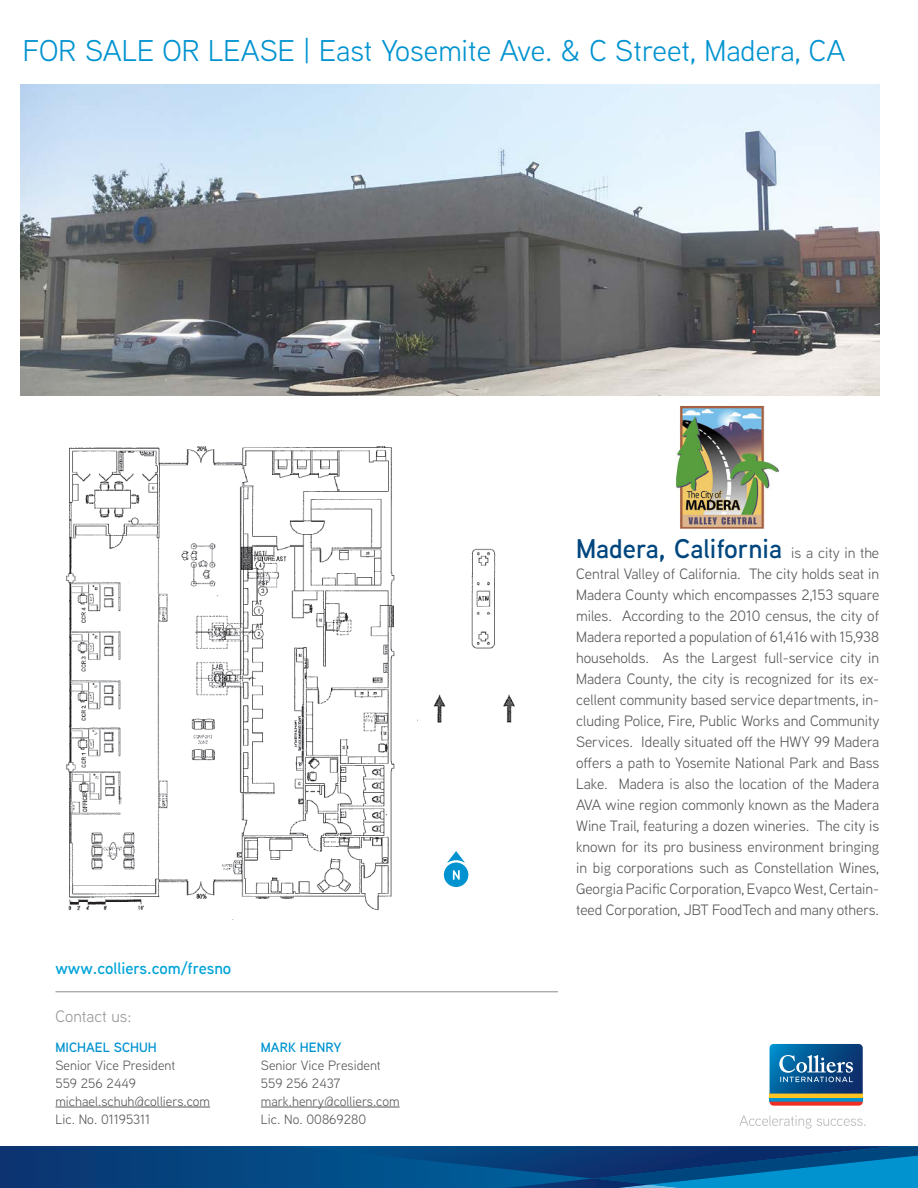
<style>
.page{position:relative;width:918px;height:1188px;background:#fff}
.page>*{position:absolute;margin:0;border:0;box-sizing:border-box;transform-origin:0 0}
.Contact_Info{font:30px "Aaux Next";color:#0093d0}
.Contact_Info-2{font:600 27px "Aaux Next";color:#00467e}
.URL{font:600 16.5px "Aaux Next";color:#00a3d9}
.Contact_Info-3{font:16.5px "Aaux Next";color:#96989b}
.Contact_Info-4{font:15px/21px "Aaux Next";color:#57585a;text-align:justify}
.Contact_Info_copy{font:13.5px "Aaux Next";color:#57585a}
.FirstName_LastName{font:600 13.5px "Aaux Next";color:#0093d0}
.s1{font-weight:400;font-size:15px;color:#57585a}
</style>
<div class="page">
<div style="left:0;top:1146px;width:918px;height:42px;background:#05407a"></div>
<svg style="left:293px;top:1146px;width:625px;height:42px"></svg>
<hr style="left:56px;top:991px;width:502px;height:1px;background:#96989b">
<svg style="left:739px;top:1115px;width:127px;height:14px"></svg>
<svg style="left:769px;top:1044px;width:94px;height:62px;background:#3e6c8e"></svg>
<img style="left:21px;top:85px;width:858px;height:311px">
<hr style="left:56px;top:1107px;width:154px;height:1px;background:#57585a">
<hr style="left:261px;top:1107px;width:139px;height:1px;background:#57585a">
<img style="left:676px;top:406px;width:103px;height:123px">
<img style="left:66px;top:446px;width:449px;height:465px">
<div style="left:444px;top:863px;width:24px;height:24px;background:#0093d0;border-radius:50%"></div>
<svg style="left:453px;top:870px;width:7px;height:10px"></svg>
<svg style="left:447px;top:851px;width:18px;height:12px"></svg>
<p class="Contact_Info" style="left:23px;top:30px;width:824px">FOR SALE OR LEASE | East Yosemite Ave. &amp; C Street, Madera, CA</p>
<p class="URL" style="left:56px;top:957px;width:177px">www.colliers.com/fresno</p>
<p class="Contact_Info-3" style="left:56px;top:1005px;width:78px">Contact us:</p>
<p class="FirstName_LastName" style="left:56px;top:1038px;width:103px">MICHAEL SCHUH</p>
<p class="Contact_Info_copy" style="left:56px;top:1056px;width:121px">Senior Vice President</p>
<p class="Contact_Info_copy" style="left:56px;top:1074px;width:82px">559 256 2449</p>
<p class="Contact_Info_copy" style="left:56px;top:1092px;width:156px">michael.schuh@colliers.com</p>
<p class="Contact_Info_copy" style="left:56px;top:1110px;width:96px">Lic. No. 01195311</p>
<p class="FirstName_LastName" style="left:261px;top:1038px;width:82px">MARK HENRY</p>
<p class="Contact_Info_copy" style="left:261px;top:1056px;width:121px">Senior Vice President</p>
<p class="Contact_Info_copy" style="left:261px;top:1074px;width:81px">559 256 2437</p>
<p class="Contact_Info_copy" style="left:261px;top:1092px;width:140px">mark.henry@colliers.com</p>
<p class="Contact_Info_copy" style="left:261px;top:1110px;width:107px">Lic. No. 00869280</p>
<p class="Contact_Info-2" style="left:576px;top:530px;width:305px">Madera, California <span class="s1">is a city in the</span></p>
<p class="Contact_Info-4" style="left:576px;top:562px;width:305px">Central Valley of California. The city holds seat in Madera County which encompasses 2,153 square miles. According to the 2010 census, the city of Madera reported a population of 61,416 with 15,938 households. As the Largest full-service city in Madera County, the city is recognized for its ex&shy;cellent community based service departments, in&shy;cluding Police, Fire, Public Works and Community Services. Ideally situated off the HWY 99 Madera offers a path to Yosemite National Park and Bass Lake. Madera is also the location of the Madera AVA wine region commonly known as the Madera Wine Trail, featuring a dozen wineries. The city is known for its pro business environment bringing in big corporations such as Constellation Wines, Georgia Pacific Corporation, Evapco West, Certain&shy;teed Corporation, JBT FoodTech and many others.</p>
</div>
